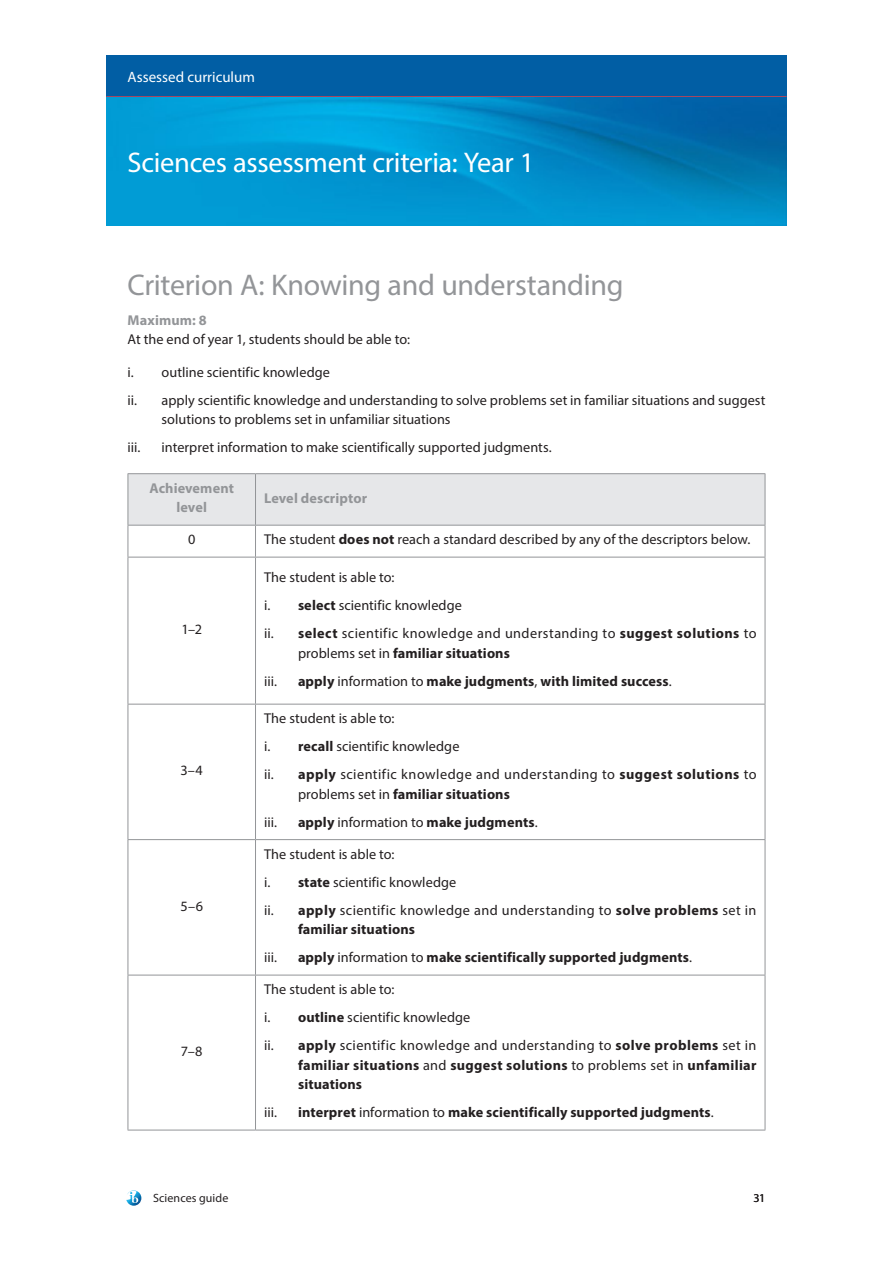
<style>
.page{position:relative;width:893px;height:1263px;background:#fff}
.page>*{position:absolute;margin:0;border:0;box-sizing:border-box;transform-origin:0 0}
.Heading_3{font:30px "Myriad Pro";letter-spacing:-.01em;color:#939598}
.Heading_2{font:28.5px "Myriad Pro";letter-spacing:-.01em;color:#fff}
.Heading_1{font:15px "Myriad Pro";color:#fff}
.Table_body{font:14.25px/19.5px "Myriad Pro";letter-spacing:.005em;color:#231f20}
.t1{font:700 14.25px/19.5px "Myriad Pro";letter-spacing:.01em;color:#231f20;text-align:justify}
.Table_body-2{font:14.25px/19.5px "Myriad Pro";letter-spacing:.03em;color:#231f20}
.Table_body-3{font:14.25px/19.5px "Myriad Pro";letter-spacing:.035em;color:#231f20}
.Body{font:14.25px "Myriad Pro";letter-spacing:.005em;color:#231f20}
.Table_header_centred{font:700 14.25px/19.5px "Myriad Pro";letter-spacing:.005em;color:#939598;text-align:center}
.Table_header{font:700 14.25px "Myriad Pro";letter-spacing:.005em;color:#939598}
.Table_body_centred{font:14.25px "Myriad Pro";color:#231f20}
.Display{font:700 14.25px "Myriad Pro";letter-spacing:.01em;color:#939598}
.t2{font:12px "Myriad Pro";letter-spacing:.01em;color:#231f20}
.s1{font-weight:700}
.s2{font-weight:400}
</style>
<div class="page">
<div style="left:106px;top:55px;width:681px;height:43px;background:#015ea4"></div>
<hr style="left:106px;top:96px;width:681px;height:3px;background:#ee3d43">
<svg style="left:126px;top:1190px;width:15px;height:16px"></svg>
<img style="left:106px;top:98px;width:681px;height:127px">
<div style="left:129px;top:474px;width:636px;height:51px;background:#e6e7e9"></div>
<hr style="left:128px;top:473px;width:127px;height:1px;background:#939598">
<hr style="left:128px;top:474px;width:1px;height:51px;background:#939598">
<hr style="left:255px;top:473px;width:510px;height:1px;background:#939598">
<hr style="left:255px;top:474px;width:1px;height:51px;background:#939598">
<hr style="left:765px;top:474px;width:1px;height:51px;background:#939598">
<hr style="left:128px;top:525px;width:127px;height:1px;background:#939598">
<hr style="left:128px;top:525px;width:1px;height:32px;background:#939598">
<hr style="left:255px;top:525px;width:510px;height:1px;background:#939598">
<hr style="left:255px;top:525px;width:1px;height:32px;background:#939598">
<hr style="left:765px;top:525px;width:1px;height:32px;background:#939598">
<hr style="left:128px;top:557px;width:127px;height:1px;background:#939598">
<hr style="left:128px;top:557px;width:1px;height:147px;background:#939598">
<hr style="left:255px;top:557px;width:510px;height:1px;background:#939598">
<hr style="left:255px;top:557px;width:1px;height:147px;background:#939598">
<hr style="left:765px;top:557px;width:1px;height:147px;background:#939598">
<hr style="left:128px;top:704px;width:127px;height:1px;background:#939598">
<hr style="left:128px;top:704px;width:1px;height:135px;background:#939598">
<hr style="left:255px;top:704px;width:510px;height:1px;background:#939598">
<hr style="left:255px;top:704px;width:1px;height:135px;background:#939598">
<hr style="left:765px;top:704px;width:1px;height:135px;background:#939598">
<hr style="left:128px;top:839px;width:127px;height:1px;background:#939598">
<hr style="left:128px;top:840px;width:1px;height:135px;background:#939598">
<hr style="left:255px;top:839px;width:510px;height:1px;background:#939598">
<hr style="left:255px;top:840px;width:1px;height:135px;background:#939598">
<hr style="left:765px;top:840px;width:1px;height:135px;background:#939598">
<hr style="left:128px;top:975px;width:127px;height:1px;background:#939598">
<hr style="left:128px;top:975px;width:1px;height:155px;background:#939598">
<hr style="left:255px;top:975px;width:510px;height:1px;background:#939598">
<hr style="left:255px;top:975px;width:1px;height:155px;background:#939598">
<hr style="left:765px;top:975px;width:1px;height:155px;background:#939598">
<hr style="left:128px;top:1130px;width:127px;height:1px;background:#939598">
<hr style="left:255px;top:1130px;width:510px;height:1px;background:#939598">
<p class="Heading_1" style="left:128px;top:67px;width:129px">Assessed curriculum</p>
<p class="Heading_2" style="left:128px;top:145px;width:408px">Sciences assessment criteria: Year 1</p>
<p class="Heading_3" style="left:128px;top:266px;width:497px">Criterion A: Knowing and understanding</p>
<p class="Display" style="left:128px;top:311px;width:81px">Maximum: 8</p>
<p class="Body" style="left:128px;top:331px;width:284px">At the end of year 1, students should be able to:</p>
<p class="Table_body" style="left:128px;top:362px;width:204px">i. outline scientific knowledge</p>
<p class="Table_body" style="left:162px;top:390px;width:605px;text-indent:-34px">ii. apply scientific knowledge and understanding to solve problems set in familiar situations and suggest solutions to problems set in unfamiliar situations</p>
<p class="Table_body" style="left:128px;top:437px;width:14px">iii.</p>
<p class="Table_body" style="left:162px;top:437px;width:392px">interpret information to make scientifically supported judgments.</p>
<p class="Table_header_centred" style="left:149px;top:478px;width:86px">Achievement level</p>
<p class="Table_header" style="left:264px;top:489px;width:105px">Level descriptor</p>
<p class="Table_body_centred" style="left:188px;top:531px;width:9px">0</p>
<p class="Table_body" style="left:264px;top:530px;width:488px">The student <span class="s1">does not</span> reach a standard described by any of the descriptors below.</p>
<p class="Table_body_centred" style="left:181px;top:620px;width:22px">1–2</p>
<p class="Table_body_centred" style="left:180px;top:761px;width:24px">3–4</p>
<p class="Table_body_centred" style="left:180px;top:897px;width:24px">5–6</p>
<p class="Table_body_centred" style="left:181px;top:1042px;width:23px">7–8</p>
<p class="Table_body" style="left:264px;top:567px;width:132px">The student is able to:</p>
<p class="Table_body" style="left:264px;top:595px;width:199px">i. <span class="s1">select</span> scientific knowledge</p>
<p class="Table_body-2" style="left:298px;top:623px;width:460px;text-indent:-34px">ii. <span class="s1">select</span> scientific knowledge and understanding to <span class="s1">suggest solutions</span> to problems set in <span class="s1">familiar situations</span></p>
<p class="Table_body" style="left:264px;top:671px;width:14px">iii.</p>
<p class="t1" style="left:298px;top:671px;width:375px">apply <span class="s2">information to</span> make judgments<span class="s2">,</span> with limited success<span class="s2">.</span></p>
<p class="Table_body" style="left:264px;top:708px;width:132px">The student is able to:</p>
<p class="Table_body" style="left:264px;top:736px;width:197px">i. <span class="s1">recall</span> scientific knowledge</p>
<p class="Table_body-3" style="left:298px;top:764px;width:460px;text-indent:-34px">ii. <span class="s1">apply</span> scientific knowledge and understanding to <span class="s1">suggest solutions</span> to problems set in <span class="s1">familiar situations</span></p>
<p class="Table_body" style="left:264px;top:812px;width:14px">iii.</p>
<p class="t1" style="left:298px;top:812px;width:241px">apply <span class="s2">information to</span> make judgments<span class="s2">.</span></p>
<p class="Table_body" style="left:264px;top:844px;width:132px">The student is able to:</p>
<p class="Table_body" style="left:264px;top:872px;width:194px">i. <span class="s1">state</span> scientific knowledge</p>
<p class="Table_body-2" style="left:298px;top:900px;width:460px;text-indent:-34px">ii. <span class="s1">apply</span> scientific knowledge and understanding to <span class="s1">solve problems</span> set in <span class="s1">familiar situations</span></p>
<p class="Table_body" style="left:264px;top:947px;width:14px">iii.</p>
<p class="t1" style="left:298px;top:947px;width:396px">apply <span class="s2">information to</span> make scientifically supported judgments<span class="s2">.</span></p>
<p class="Table_body" style="left:264px;top:979px;width:132px">The student is able to:</p>
<p class="Table_body" style="left:264px;top:1007px;width:208px">i. <span class="s1">outline</span> scientific knowledge</p>
<p class="t1" style="left:298px;top:1035px;width:460px;text-indent:-34px"><span class="s2">ii.</span> apply <span class="s2">scientific knowledge and understanding to</span> solve problems <span class="s2">set in </span>familiar situations <span class="s2">and</span> suggest solutions <span class="s2">to problems set in</span> unfamiliar situations</p>
<p class="Table_body" style="left:264px;top:1102px;width:14px">iii.</p>
<p class="t1" style="left:298px;top:1102px;width:417px">interpret <span class="s2">information to</span> make scientifically supported judgments<span class="s2">.</span></p>
<p class="t2" style="left:153px;top:1190px;width:77px">Sciences guide</p>
<p class="t2" style="left:754px;top:1190px;width:13px">31</p>
</div>
